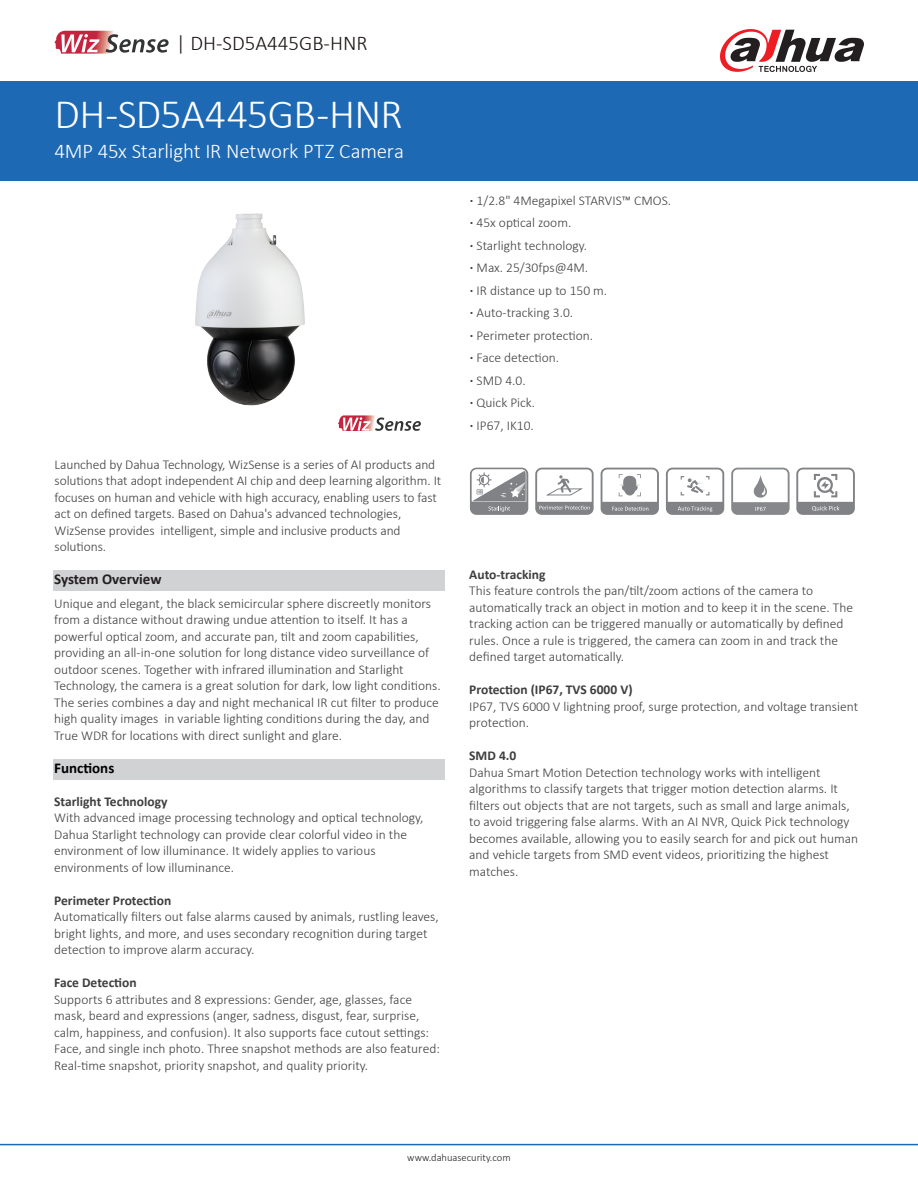
<style>
.page{position:relative;width:918px;height:1188px;background:#fff}
.page>*{position:absolute;margin:0;border:0;box-sizing:border-box;transform-origin:0 0}
.t1{font:300 42px "Calibri";letter-spacing:-.02em;color:#fff}
.t2{font:300 21px "Calibri";letter-spacing:-.01em;color:#fff}
.t3{font:300 21px "Calibri";color:#1b1513}
.t4{font:700 15px "Calibri";color:#231f20}
.t5{font:700 15px "Calibri";color:#000}
.t6{font:300 13.5px/16.5px "Calibri";color:#3e3e3f}
.t7{font:300 13.5px "Calibri";color:#413f41}
.t8{font:700 13.5px "Calibri";color:#3e3e3f}
.t9{font:300 10.5px "Calibri";color:#231f20}
.s1{font-weight:700}
</style>
<div class="page">
<div style="left:0;top:81px;width:918px;height:100px;background:#1e69b4"></div>
<hr style="left:0;top:1144px;width:918px;height:1px;background:#1e69b4">
<svg style="left:720px;top:29px;width:144px;height:43px"></svg>
<div style="left:53px;top:759px;width:391px;height:21px;background:#d1d2d4"></div>
<div style="left:54px;top:570px;width:391px;height:21px;background:#d1d2d4"></div>
<svg style="left:470px;top:468px;width:58px;height:46px"></svg>
<svg style="left:535px;top:468px;width:59px;height:46px"></svg>
<svg style="left:666px;top:468px;width:58px;height:46px"></svg>
<svg style="left:601px;top:468px;width:58px;height:46px"></svg>
<svg style="left:731px;top:468px;width:59px;height:46px"></svg>
<svg style="left:796px;top:468px;width:59px;height:46px"></svg>
<img style="left:195px;top:213px;width:110px;height:193px">
<svg style="left:338px;top:415px;width:83px;height:16px"></svg>
<svg style="left:55px;top:31px;width:114px;height:23px"></svg>
<p class="t3" style="left:176px;top:30px;width:193px">| DH-SD5A445GB-HNR</p>
<p class="t1" style="left:55px;top:88px;width:350px">DH-SD5A445GB-HNR</p>
<p class="t2" style="left:55px;top:138px;width:351px">4MP 45x Starlight IR Network PTZ Camera</p>
<p class="t6" style="left:55px;top:456px;width:388px">Launched by Dahua Technology, WizSense is a series of AI products and solutions that adopt independent AI chip and deep learning algorithm. It focuses on human and vehicle with high accuracy, enabling users to fast act on defined targets. Based on Dahua's advanced technologies,</p>
<p class="t6" style="left:55px;top:522px;width:348px">WizSense provides intelligent, simple and inclusive products and</p>
<p class="t6" style="left:55px;top:538px;width:53px">solutions.</p>
<p class="t4" style="left:54px;top:569px;width:109px">System Overview</p>
<p class="t6" style="left:54px;top:595px;width:378px">Unique and elegant, the black semicircular sphere discreetly monitors from a distance without drawing undue attention to itself. It has a</p>
<p class="t6" style="left:54px;top:628px;width:377px">powerful optical zoom, and accurate pan, tilt and zoom capabilities, providing an all-in-one solution for long distance video surveillance of outdoor scenes. Together with infrared illumination and Starlight</p>
<p class="t6" style="left:54px;top:677px;width:388px">Technology, the camera is a great solution for dark, low light conditions.<br>The series combines a day and night mechanical IR cut filter to produce high quality images in variable lighting conditions during the day, and True WDR for locations with direct sunlight and glare.</p>
<p class="t5" style="left:54px;top:757px;width:62px">Functions</p>
<p class="t8" style="left:54px;top:792px;width:115px">Starlight Technology</p>
<p class="t6" style="left:54px;top:809px;width:371px">With advanced image processing technology and optical technology,<br>Dahua Starlight technology can provide clear colorful video in the</p>
<p class="t6" style="left:54px;top:842px;width:323px">environment of low illuminance. It widely applies to various</p>
<p class="t6" style="left:54px;top:859px;width:182px">environments of low illuminance.</p>
<p class="t8" style="left:54px;top:891px;width:119px">Perimeter Protection</p>
<p class="t6" style="left:54px;top:908px;width:386px">Automatically filters out false alarms caused by animals, rustling leaves, bright lights, and more, and uses secondary recognition during target detection to improve alarm accuracy.</p>
<p class="t8" style="left:54px;top:973px;width:84px">Face Detection</p>
<p class="t6" style="left:54px;top:991px;width:387px">Supports 6 attributes and 8 expressions: Gender, age, glasses, face mask, beard and expressions (anger, sadness, disgust, fear, surprise, calm, happiness, and confusion). It also supports face cutout settings:<br>Face, and single inch photo. Three snapshot methods are also featured:</p>
<p class="t6" style="left:54px;top:1057px;width:316px">Real-time snapshot, priority snapshot, and quality priority.</p>
<p class="t7" style="left:470px;top:192px;width:203px"><span class="s1">·</span> 1/2.8" 4Megapixel STARVIS™ CMOS.</p>
<p class="t7" style="left:470px;top:214px;width:103px"><span class="s1">·</span> 45x optical zoom.</p>
<p class="t7" style="left:470px;top:237px;width:119px"><span class="s1">·</span> Starlight technology.</p>
<p class="t7" style="left:470px;top:259px;width:120px"><span class="s1">·</span> Max. 25/30fps@4M.</p>
<p class="t7" style="left:470px;top:282px;width:139px"><span class="s1">·</span> IR distance up to 150 m.</p>
<p class="t7" style="left:470px;top:304px;width:105px"><span class="s1">·</span> Auto-tracking 3.0.</p>
<p class="t7" style="left:470px;top:327px;width:125px"><span class="s1">·</span> Perimeter protection.</p>
<p class="t7" style="left:470px;top:349px;width:91px"><span class="s1">·</span> Face detection.</p>
<p class="t7" style="left:470px;top:372px;width:57px"><span class="s1">·</span> SMD 4.0.</p>
<p class="t7" style="left:470px;top:394px;width:67px"><span class="s1">·</span> Quick Pick.</p>
<p class="t7" style="left:470px;top:417px;width:65px"><span class="s1">·</span> IP67, IK10.</p>
<p class="t8" style="left:469px;top:565px;width:78px">Auto-tracking</p>
<p class="t6" style="left:469px;top:583px;width:345px">This feature controls the pan/tilt/zoom actions of the camera to</p>
<p class="t6" style="left:469px;top:599px;width:385px">automatically track an object in motion and to keep it in the scene. The tracking action can be triggered manually or automatically by defined rules. Once a rule is triggered, the camera can zoom in and track the defined target automatically.</p>
<p class="t8" style="left:469px;top:680px;width:165px">Protection (IP67, TVS 6000 V)</p>
<p class="t6" style="left:469px;top:698px;width:390px">IP67, TVS 6000 V lightning proof, surge protection, and voltage transient protection.</p>
<p class="t8" style="left:469px;top:746px;width:49px">SMD 4.0</p>
<p class="t6" style="left:469px;top:764px;width:390px">Dahua Smart Motion Detection technology works with intelligent algorithms to classify targets that trigger motion detection alarms. It filters out objects that are not targets, such as small and large animals, to avoid triggering false alarms. With an AI NVR, Quick Pick technology becomes available, allowing you to easily search for and pick out human and vehicle targets from SMD event videos, prioritizing the highest matches.</p>
<p class="t9" style="left:407px;top:1151px;width:105px">www.dahuasecurity.com</p>
</div>
